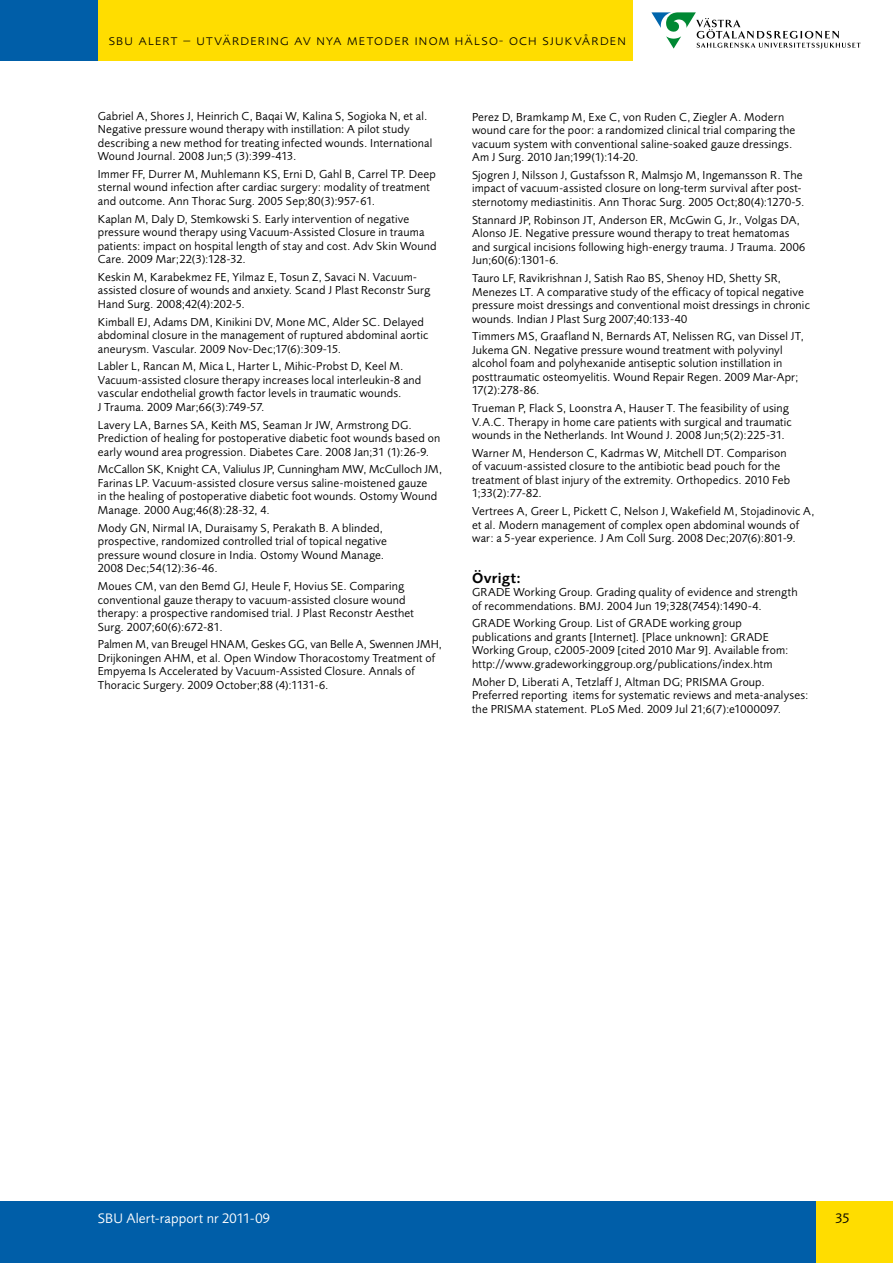
<style>
.page{position:relative;width:893px;height:1263px;background:#fff}
.page>*{position:absolute;margin:0;border:0;box-sizing:border-box;transform-origin:0 0}
.t1{font:300 15px "Foundry Sans Expert";letter-spacing:.06em;color:#000}
.Not__tabell{font:600 15px "Foundry Sans";letter-spacing:.02em;color:#000}
.t2{font:14.25px "Foundry Sans";letter-spacing:.01em;color:#fff}
.t3{font:14.25px "Foundry Sans";color:#000}
.Not__tabell-2{font:12px/13.5px "Foundry Sans";letter-spacing:.015em;color:#000}
.Referenser{font:12px/13.5px "Foundry Sans";letter-spacing:.015em;color:#000}
</style>
<div class="page">
<div style="left:0;top:0;width:893px;height:61px;background:#fd0"></div>
<div style="left:0;top:0;width:98px;height:61px;background:#005ea8"></div>
<div style="left:0;top:1202px;width:893px;height:61px;background:#005ea8"></div>
<div style="left:816px;top:1202px;width:77px;height:61px;background:#fd0"></div>
<div style="left:633px;top:0;width:260px;height:69px;background:#fff"></div>
<svg style="left:651px;top:12px;width:210px;height:37px"></svg>
<p class="t1" style="left:108px;top:32px;width:519px">sbu alert – utvärdering av nya metoder inom hälso- och sjukvården</p>
<p class="Not__tabell-2" style="left:98px;top:109px;width:336px">Gabriel A, Shores J, Heinrich C, Baqai W, Kalina S, Sogioka N, et al.<br>Negative pressure wound therapy with instillation: A pilot study describing a new method for treating infected wounds. International Wound Journal. 2008 Jun;5 (3):399-413.</p>
<p class="Not__tabell-2" style="left:98px;top:167px;width:339px">Immer FF, Durrer M, Muhlemann KS, Erni D, Gahl B, Carrel TP. Deep sternal wound infection after cardiac surgery: modality of treatment and outcome. Ann Thorac Surg. 2005 Sep;80(3):957-61.</p>
<p class="Not__tabell-2" style="left:98px;top:212px;width:340px">Kaplan M, Daly D, Stemkowski S. Early intervention of negative pressure wound therapy using Vacuum-Assisted Closure in trauma patients: impact on hospital length of stay and cost. Adv Skin Wound Care. 2009 Mar;22(3):128-32.</p>
<p class="Not__tabell-2" style="left:98px;top:270px;width:334px">Keskin M, Karabekmez FE, Yilmaz E, Tosun Z, Savaci N. Vacuum&shy;assisted closure of wounds and anxiety. Scand J Plast Reconstr Surg<br>Hand Surg. 2008;42(4):202-5.</p>
<p class="Not__tabell-2" style="left:98px;top:315px;width:332px">Kimball EJ, Adams DM, Kinikini DV, Mone MC, Alder SC. Delayed abdominal closure in the management of ruptured abdominal aortic aneurysm. Vascular. 2009 Nov-Dec;17(6):309-15.</p>
<p class="Not__tabell-2" style="left:98px;top:360px;width:325px">Labler L, Rancan M, Mica L, Harter L, Mihic-Probst D, Keel M.<br>Vacuum-assisted closure therapy increases local interleukin-8 and vascular endothelial growth factor levels in traumatic wounds.<br>J Trauma. 2009 Mar;66(3):749-57.</p>
<p class="Not__tabell-2" style="left:98px;top:418px;width:344px">Lavery LA, Barnes SA, Keith MS, Seaman Jr JW, Armstrong DG.<br>Prediction of healing for postoperative diabetic foot wounds based on early wound area progression. Diabetes Care. 2008 Jan;31 (1):26-9.</p>
<p class="Not__tabell-2" style="left:98px;top:463px;width:346px">McCallon SK, Knight CA, Valiulus JP, Cunningham MW, McCulloch JM, Farinas LP. Vacuum-assisted closure versus saline-moistened gauze<br>in the healing of postoperative diabetic foot wounds. Ostomy Wound Manage. 2000 Aug;46(8):28-32, 4.</p>
<p class="Not__tabell-2" style="left:98px;top:521px;width:291px">Mody GN, Nirmal IA, Duraisamy S, Perakath B. A blinded, prospective, randomized controlled trial of topical negative pressure wound closure in India. Ostomy Wound Manage.<br>2008 Dec;54(12):36-46.</p>
<p class="Not__tabell-2" style="left:98px;top:579px;width:318px">Moues CM, van den Bemd GJ, Heule F, Hovius SE. Comparing conventional gauze therapy to vacuum-assisted closure wound therapy: a prospective randomised trial. J Plast Reconstr Aesthet Surg. 2007;60(6):672-81.</p>
<p class="Not__tabell-2" style="left:98px;top:637px;width:346px">Palmen M, van Breugel HNAM, Geskes GG, van Belle A, Swennen JMH, Drijkoningen AHM, et al. Open Window Thoracostomy Treatment of Empyema Is Accelerated by Vacuum-Assisted Closure. Annals of Thoracic Surgery. 2009 October;88 (4):1131-6.</p>
<p class="Not__tabell-2" style="left:472px;top:110px;width:325px">Perez D, Bramkamp M, Exe C, von Ruden C, Ziegler A. Modern wound care for the poor: a randomized clinical trial comparing the vacuum system with conventional saline-soaked gauze dressings.<br>Am J Surg. 2010 Jan;199(1):14-20.</p>
<p class="Not__tabell-2" style="left:472px;top:168px;width:334px">Sjogren J, Nilsson J, Gustafsson R, Malmsjo M, Ingemansson R. The impact of vacuum-assisted closure on long-term survival after post&shy;sternotomy mediastinitis. Ann Thorac Surg. 2005 Oct;80(4):1270-5.</p>
<p class="Not__tabell-2" style="left:472px;top:213px;width:335px">Stannard JP, Robinson JT, Anderson ER, McGwin G, Jr., Volgas DA, Alonso JE. Negative pressure wound therapy to treat hematomas and surgical incisions following high-energy trauma. J Trauma. 2006<br>Jun;60(6):1301-6.</p>
<p class="Not__tabell-2" style="left:472px;top:271px;width:339px">Tauro LF, Ravikrishnan J, Satish Rao BS, Shenoy HD, Shetty SR, Menezes LT. A comparative study of the efficacy of topical negative pressure moist dressings and conventional moist dressings in chronic wounds. Indian J Plast Surg 2007;40:133-40</p>
<p class="Not__tabell-2" style="left:472px;top:329px;width:333px">Timmers MS, Graafland N, Bernards AT, Nelissen RG, van Dissel JT, Jukema GN. Negative pressure wound treatment with polyvinyl alcohol foam and polyhexanide antiseptic solution instillation in posttraumatic osteomyelitis. Wound Repair Regen. 2009 Mar-Apr; 17(2):278-86.</p>
<p class="Not__tabell-2" style="left:472px;top:401px;width:321px">Trueman P, Flack S, Loonstra A, Hauser T. The feasibility of using<br>V.A.C. Therapy in home care patients with surgical and traumatic wounds in the Netherlands. Int Wound J. 2008 Jun;5(2):225-31.</p>
<p class="Not__tabell-2" style="left:472px;top:446px;width:320px">Warner M, Henderson C, Kadrmas W, Mitchell DT. Comparison of vacuum-assisted closure to the antibiotic bead pouch for the treatment of blast injury of the extremity. Orthopedics. 2010 Feb 1;33(2):77-82.</p>
<p class="Not__tabell-2" style="left:472px;top:504px;width:344px">Vertrees A, Greer L, Pickett C, Nelson J, Wakefield M, Stojadinovic A, et al. Modern management of complex open abdominal wounds of war: a 5-year experience. J Am Coll Surg. 2008 Dec;207(6):801-9.</p>
<p class="Not__tabell" style="left:472px;top:569px;width:51px">Övrigt:</p>
<p class="Not__tabell-2" style="left:472px;top:585px;width:327px">GRADE Working Group. Grading quality of evidence and strength of recommendations. BMJ. 2004 Jun 19;328(7454):1490-4.</p>
<p class="Not__tabell-2" style="left:472px;top:616px;width:318px">GRADE Working Group. List of GRADE working group publications and grants [Internet]. [Place unknown]: GRADE Working Group, c2005-2009 [cited 2010 Mar 9]. Available from: http://www.gradeworkinggroup.org/publications/index.htm</p>
<p class="Referenser" style="left:472px;top:675px;width:338px">Moher D, Liberati A, Tetzlaff J, Altman DG; PRISMA Group.<br>Preferred reporting items for systematic reviews and meta-analyses: the PRISMA statement. PLoS Med. 2009 Jul 21;6(7):e1000097.</p>
<p class="t2" style="left:98px;top:1210px;width:174px">SBU Alert-rapport nr 2011-09</p>
<p class="t3" style="left:836px;top:1210px;width:15px">35</p>
</div>
